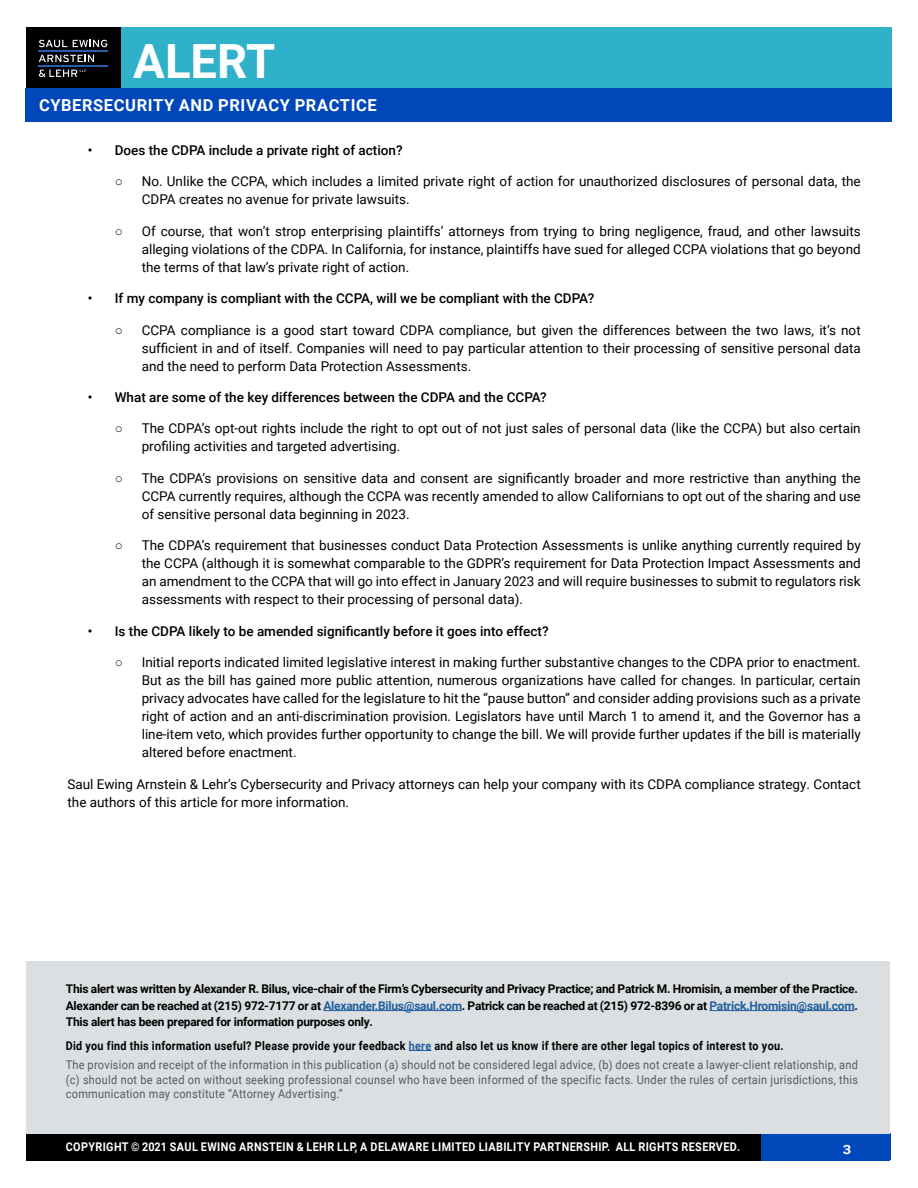
<style>
.page{position:relative;width:918px;height:1188px;background:#fff}
.page>*{position:absolute;margin:0;border:0;box-sizing:border-box;transform-origin:0 0}
.t1{font:700 47.25px "Roboto";color:#fff}
.t2{font:700 16.5px "Roboto";letter-spacing:.035em;color:#fff}
.t3{font:13.5px/18px "Roboto";color:#000;text-align:justify}
.t4{font:500 13.5px "Roboto";color:#000}
.t5{font:700 12.75px "Roboto";color:#fff;scale:1.17 1}
.t6{font:12px/19.8px "Roboto";letter-spacing:.025em;color:#58595b;scale:.92 1}
.t7{font:700 12px/16.5px "Roboto";letter-spacing:-.02em;color:#000;text-align:justify}
.t8{font:700 12px "Roboto";letter-spacing:.035em;color:#fff;scale:.9 1}
.s1{font-family:"Arial"}
.s2{color:#215e9e}
.s3{font-weight:700;color:#000}
.s4{font-weight:700;color:#215e9e}
</style>
<div class="page">
<div style="left:120px;top:27px;width:772px;height:95px;background:#2fb1c9"></div>
<div style="left:26px;top:88px;width:866px;height:34px;background:#0047ba"></div>
<div style="left:26px;top:27px;width:94px;height:61px;background:#000"></div>
<svg style="left:39px;top:40px;width:28px;height:7px"></svg>
<svg style="left:73px;top:40px;width:34px;height:7px"></svg>
<svg style="left:39px;top:55px;width:55px;height:7px"></svg>
<svg style="left:39px;top:69px;width:47px;height:8px"></svg>
<hr style="left:38px;top:50px;width:70px;height:2px;background:#265eac">
<hr style="left:38px;top:65px;width:70px;height:2px;background:#265eac">
<div style="left:27px;top:961px;width:863px;height:200px;background:#dbdfe1"></div>
<hr style="left:323px;top:1010px;width:139px;height:1px;background:#215e9e">
<hr style="left:709px;top:1010px;width:146px;height:1px;background:#215e9e">
<svg style="left:409px;top:1050px;width:23px;height:1px"></svg>
<div style="left:26px;top:1135px;width:735px;height:26px;background:#000"></div>
<div style="left:761px;top:1135px;width:128px;height:26px;background:#0047ba"></div>
<h1 class="t1" style="left:133px;top:28px;width:144px">ALERT</h1>
<p class="t2" style="left:39px;top:93px;width:339px">CYBERSECURITY AND PRIVACY PRACTICE</p>
<p class="t4" style="left:88px;top:140px;width:316px">• Does the CDPA include a private right of action?</p>
<p class="t3" style="left:142px;top:172px;width:721px;text-indent:-27px"><span class="s1">○</span> No. Unlike the CCPA, which includes a limited private right of action for unauthorized disclosures of personal data, the<br>CDPA creates no avenue for private lawsuits.</p>
<p class="t3" style="left:142px;top:221px;width:721px;text-indent:-27px"><span class="s1">○</span> Of course, that won’t strop enterprising plaintiffs’ attorneys from trying to bring negligence, fraud, and other lawsuits alleging violations of the CDPA. In California, for instance, plaintiffs have sued for alleged CCPA violations that go beyond the terms of that law’s private right of action.</p>
<p class="t4" style="left:88px;top:289px;width:508px">• If my company is compliant with the CCPA, will we be compliant with the CDPA?</p>
<p class="t3" style="left:142px;top:320px;width:721px;text-indent:-27px"><span class="s1">○</span> CCPA compliance is a good start toward CDPA compliance, but given the differences between the two laws, it’s not sufficient in and of itself. Companies will need to pay particular attention to their processing of sensitive personal data and the need to perform Data Protection Assessments.</p>
<p class="t4" style="left:88px;top:388px;width:461px">• What are some of the key differences between the CDPA and the CCPA?</p>
<p class="t3" style="left:142px;top:419px;width:721px;text-indent:-27px"><span class="s1">○</span> The CDPA’s opt-out rights include the right to opt out of not just sales of personal data (like the CCPA) but also certain profiling activities and targeted advertising.</p>
<p class="t3" style="left:142px;top:469px;width:721px;text-indent:-27px"><span class="s1">○</span> The CDPA’s provisions on sensitive data and consent are significantly broader and more restrictive than anything the CCPA currently requires, although the CCPA was recently amended to allow Californians to opt out of the sharing and use of sensitive personal data beginning in 2023.</p>
<p class="t3" style="left:142px;top:536px;width:721px;text-indent:-27px"><span class="s1">○</span> The CDPA’s requirement that businesses conduct Data Protection Assessments is unlike anything currently required by the CCPA (although it is somewhat comparable to the GDPR’s requirement for Data Protection Impact Assessments and an amendment to the CCPA that will go into effect in January 2023 and will require businesses to submit to regulators risk assessments with respect to their processing of personal data).</p>
<p class="t4" style="left:88px;top:622px;width:462px">• Is the CDPA likely to be amended significantly before it goes into effect?</p>
<p class="t3" style="left:142px;top:653px;width:721px;text-indent:-27px"><span class="s1">○</span> Initial reports indicated limited legislative interest in making further substantive changes to the CDPA prior to enactment.<br>But as the bill has gained more public attention, numerous organizations have called for changes. In particular, certain privacy advocates have called for the legislature to hit the “pause button” and consider adding provisions such as a private right of action and an anti-discrimination provision. Legislators have until March 1 to amend it, and the Governor has a line-item veto, which provides further opportunity to change the bill. We will provide further updates if the bill is materially altered before enactment.</p>
<p class="t3" style="left:68px;top:775px;width:795px">Saul Ewing Arnstein &amp; Lehr’s Cybersecurity and Privacy attorneys can help your company with its CDPA compliance strategy. Contact the authors of this article for more information.</p>
<p class="t7" style="left:66px;top:980px;width:794px">This alert was written by Alexander R. Bilus, vice-chair of the Firm’s Cybersecurity and Privacy Practice; and Patrick M. Hromisin, a member of the Practice.<br>Alexander can be reached at (215) 972-7177 or at <span class="s2">Alexander.Bilus@saul.com</span>. Patrick can be reached at (215) 972-8396 or at <span class="s2">Patrick.Hromisin@saul.com</span>.<br>This alert has been prepared for information purposes only.</p>
<p class="t6" style="left:66px;top:1035px;width:863px"><span class="s3">Did you find this information useful? Please provide your feedback</span> <span class="s4">here</span> <span class="s3">and also let us know if there are other legal topics of interest to you.<br></span>The provision and receipt of the information in this publication (a) should not be considered legal advice, (b) does not create a lawyer-client relationship, and</p>
<p class="t6" style="left:66px;top:1072px;width:863px;line-height:14.4px">(c) should not be acted on without seeking professional counsel who have been informed of the specific facts. Under the rules of certain jurisdictions, this communication may constitute “Attorney Advertising.”</p>
<p class="t8" style="left:66px;top:1138px;width:751px">COPYRIGHT © 2021 SAUL EWING ARNSTEIN &amp; LEHR LLP, A DELAWARE LIMITED LIABILITY PARTNERSHIP. ALL RIGHTS RESERVED.</p>
<p class="t5" style="left:843px;top:1140px;width:9px">3</p>
<p class="t5" style="left:845px;top:1139px;width:9px">3</p>
</div>
